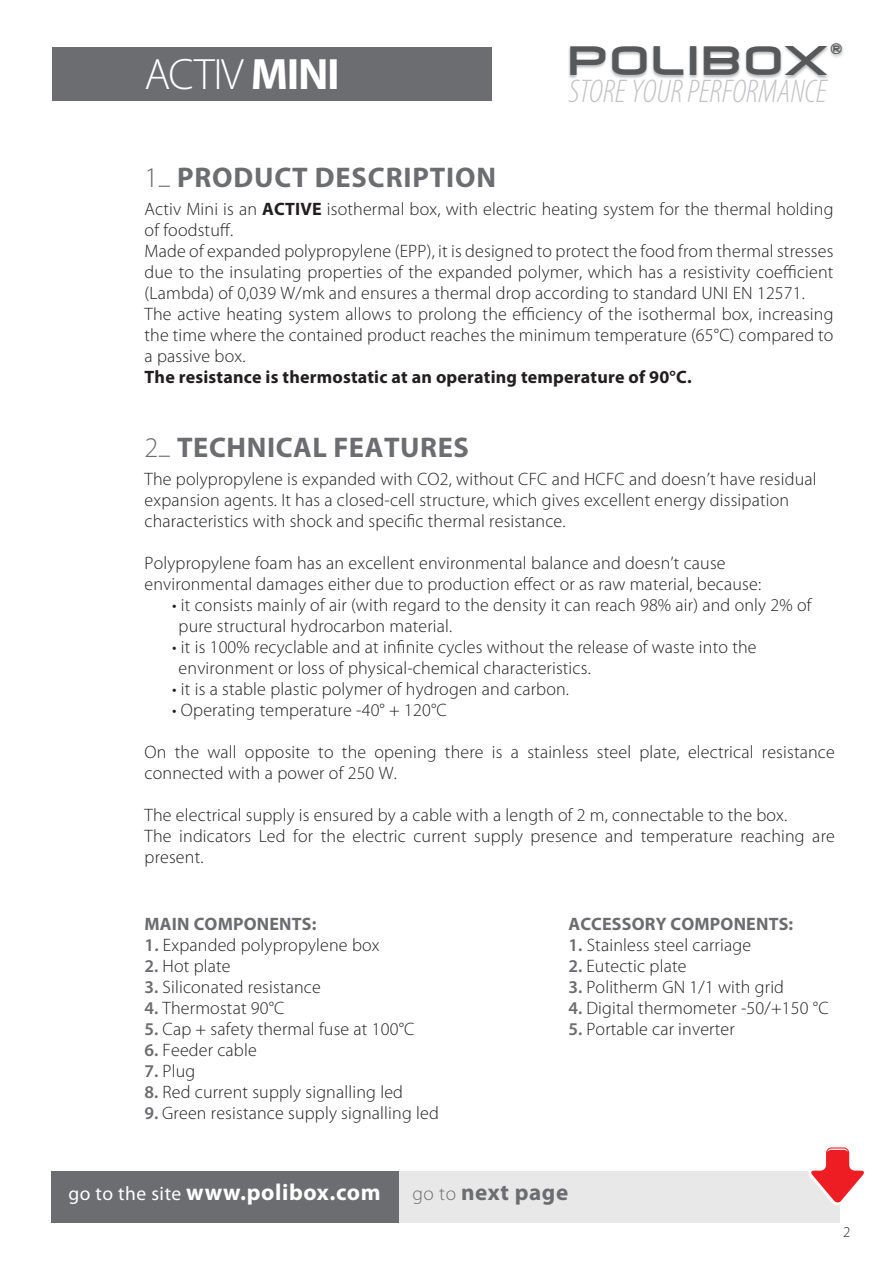
<style>
.page{position:relative;width:893px;height:1263px;background:#fff}
.page>*{position:absolute;margin:0;border:0;box-sizing:border-box;transform-origin:0 0}
.t1{font:45.6px "Neuropolitical";letter-spacing:.1em;color:#57585a}
.t2{font:300 44.1px "Myriad Pro";letter-spacing:-.03em;color:#fff}
.t3{font:italic 300 condensed 33px "Myriad Pro";letter-spacing:.005em;color:#c1c2c4}
.t4{font:700 28.5px "Myriad Pro";letter-spacing:.03em;color:#6c6d70}
.t5{font:700 23.1px "Myriad Pro";letter-spacing:.025em;color:#fff}
.t6{font:700 23.1px "Myriad Pro";letter-spacing:.025em;color:#6c6d70}
.t7{font:18.75px "Neuropolitical";color:#57585a}
.t8{font:300 18px/21px "Myriad Pro";letter-spacing:.01em;color:#231f20}
.t9{font:700 18px "Myriad Pro";letter-spacing:.01em;color:#231f20}
.t10{font:700 18px "Myriad Pro";letter-spacing:.01em;color:#6c6d70}
.t11{font:300 15px "Myriad Pro";color:#231f20}
.s1{font-weight:700}
.s2{font-weight:300}
.s3{font-weight:300;font-size:22.5px}
.s4{font-weight:600;color:#6c6d70}
.s5{font-weight:400;font-size:19.5px}
.s6{font-weight:300;font-size:19.5px}
</style>
<div class="page">
<div style="left:51px;top:1171px;width:789px;height:51px;background:#e9e8e8"></div>
<div style="left:51px;top:1171px;width:348px;height:51px;background:#6c6d70"></div>
<svg style="left:809px;top:1147px;width:55px;height:58px"></svg>
<img style="left:568px;top:44px;width:276px;height:35px">
<div style="left:52px;top:47px;width:440px;height:54px;background:#6c6d70"></div>
<h2 class="t2" style="left:145px;top:57px;width:197px">ACTIV <span class="s1">MINI</span></h2>
<h1 class="t1" style="left:569px;top:46px;width:258px">POLIBOX</h1>
<p class="t7" style="left:830px;top:45px;width:14px">®</p>
<h3 class="t3" style="left:569px;top:79px;width:260px">STORE YOUR PERFORMANCE</h3>
<h3 class="t4" style="left:145px;top:167px;width:353px"><span class="s2">1</span><span class="s3">_</span> PRODUCT DESCRIPTION</h3>
<p class="t8" style="left:145px;top:199px;width:690px">Activ Mini is an <span class="s1">ACTIVE</span> isothermal box, with electric heating system for the thermal holding of foodstuff.<br>Made of expanded polypropylene (EPP), it is designed to protect the food from thermal stresses due to the insulating properties of the expanded polymer, which has a resistivity coefficient (Lambda) of 0,039 W/mk and ensures a thermal drop according to standard UNI EN 12571.<br>The active heating system allows to prolong the efficiency of the isothermal box, increasing the time where the contained product reaches the minimum temperature (65°C) compared to a passive box.</p>
<p class="t9" style="left:145px;top:370px;width:549px">The resistance is thermostatic at an operating temperature of 90°C.</p>
<h3 class="t4" style="left:145px;top:437px;width:326px"><span class="s2">2</span><span class="s3">_</span> TECHNICAL FEATURES</h3>
<p class="t8" style="left:145px;top:469px;width:673px">The polypropylene is expanded with CO2, without CFC and HCFC and doesn’t have residual expansion agents. It has a closed-cell structure, which gives excellent energy dissipation characteristics with shock and specific thermal resistance.</p>
<p class="t8" style="left:145px;top:553px;width:618px">Polypropylene foam has an excellent environmental balance and doesn’t cause environmental damages either due to production effect or as raw material, because:</p>
<p class="t8" style="left:179px;top:595px;width:634px;text-indent:-6px">• it consists mainly of air (with regard to the density it can reach 98% air) and only 2% of pure structural hydrocarbon material.</p>
<p class="t8" style="left:179px;top:637px;width:580px;text-indent:-6px">• it is 100% recyclable and at infinite cycles without the release of waste into the environment or loss of physical-chemical characteristics.</p>
<p class="t8" style="left:172px;top:679px;width:398px">• it is a stable plastic polymer of hydrogen and carbon.</p>
<p class="t8" style="left:172px;top:700px;width:276px">• Operating temperature -40° + 120°C</p>
<p class="t8" style="left:145px;top:742px;width:692px">On the wall opposite to the opening there is a stainless steel plate, electrical resistance connected with a power of 250 W.</p>
<p class="t8" style="left:145px;top:805px;width:692px">The electrical supply is ensured by a cable with a length of 2 m, connectable to the box.<br>The indicators Led for the electric current supply presence and temperature reaching are present.</p>
<p class="t10" style="left:145px;top:917px;width:173px">MAIN COMPONENTS:</p>
<p class="t8" style="left:145px;top:936px;width:237px"><span class="s4">1.</span> Expanded polypropylene box</p>
<p class="t8" style="left:145px;top:957px;width:88px"><span class="s4">2.</span> Hot plate</p>
<p class="t8" style="left:145px;top:978px;width:178px"><span class="s4">3.</span> Siliconated resistance</p>
<p class="t8" style="left:145px;top:999px;width:141px"><span class="s4">4.</span> Thermostat 90°C</p>
<p class="t8" style="left:145px;top:1020px;width:271px"><span class="s4">5.</span> Cap + safety thermal fuse at 100°C</p>
<p class="t8" style="left:145px;top:1041px;width:114px"><span class="s4">6.</span> Feeder cable</p>
<p class="t8" style="left:145px;top:1062px;width:52px"><span class="s4">7.</span> Plug</p>
<p class="t8" style="left:145px;top:1083px;width:260px"><span class="s4">8.</span> Red current supply signalling led</p>
<p class="t8" style="left:145px;top:1104px;width:296px"><span class="s4">9.</span> Green resistance supply signalling led</p>
<p class="t10" style="left:568px;top:917px;width:226px">ACCESSORY COMPONENTS:</p>
<p class="t8" style="left:568px;top:936px;width:184px"><span class="s4">1.</span> Stainless steel carriage</p>
<p class="t8" style="left:568px;top:957px;width:120px"><span class="s4">2.</span> Eutectic plate</p>
<p class="t8" style="left:568px;top:978px;width:217px"><span class="s4">3.</span> Politherm GN 1/1 with grid</p>
<p class="t8" style="left:568px;top:999px;width:262px"><span class="s4">4.</span> Digital thermometer -50/+150 °C</p>
<p class="t8" style="left:568px;top:1020px;width:168px"><span class="s4">5.</span> Portable car inverter</p>
<p class="t5" style="left:68px;top:1183px;width:314px"><span class="s5">go to the site</span> www.polibox.com</p>
<p class="t6" style="left:412px;top:1183px;width:157px"><span class="s6">go to</span> next page</p>
<p class="t11" style="left:843px;top:1226px;width:9px">2</p>
</div>
